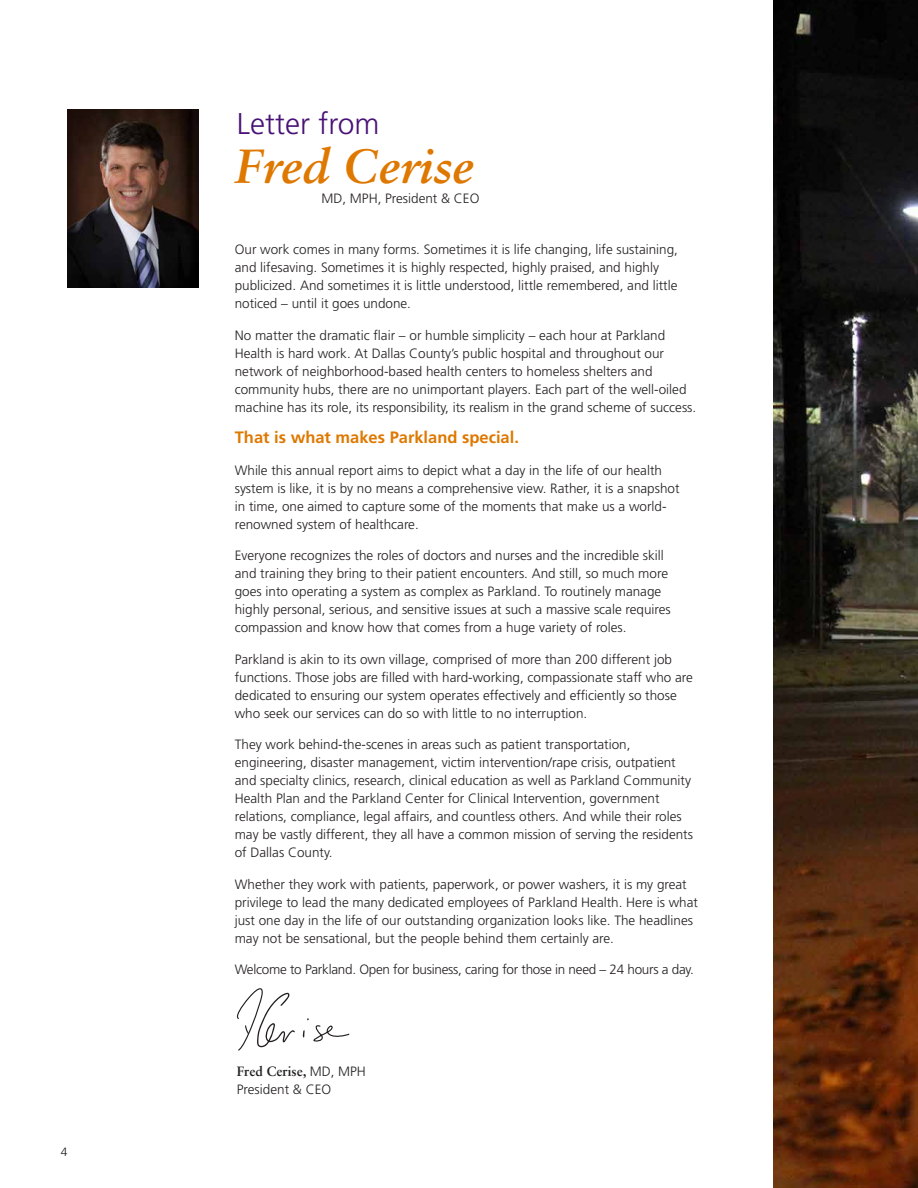
<style>
.page{position:relative;width:918px;height:1188px;background:#fff}
.page>*{position:absolute;margin:0;border:0;box-sizing:border-box;transform-origin:0 0}
.Body{font:italic 700 48px "Sabon LT Std";color:#de7800}
.Body-2{font:300 30px "Frutiger LT Std";color:#491276}
.Body-3{font:700 16.5px "Frutiger LT Std";color:#de7800}
.Body-4{font:300 13.5px/18px "Frutiger LT Std";color:#231f20}
.Body-5{font:300 13.5px "Frutiger LT Std";letter-spacing:-.02em;color:#231f20}
.Body-6{font:700 13.5px "Sabon LT Std";color:#231f20}
.t1{font:300 12px "Frutiger LT Std";color:#231f20}
.s1{font-family:"Frutiger LT Std";font-weight:300}
</style>
<div class="page">
<svg style="left:237px;top:988px;width:58px;height:63px"></svg>
<svg style="left:303px;top:1018px;width:46px;height:24px"></svg>
<img style="left:773px;top:0;width:145px;height:1188px">
<img style="left:68px;top:109px;width:130px;height:178px">
<p class="t1" style="left:61px;top:1145px;width:8px">4</p>
<p class="Body-2" style="left:237px;top:107px;width:144px">Letter from</p>
<p class="Body" style="left:235px;top:137px;width:241px">Fred Cerise</p>
<p class="Body-4" style="left:321px;top:189px;width:160px">MD, MPH, President &amp; CEO</p>
<p class="Body-4" style="left:235px;top:241px;width:445px">Our work comes in many forms. Sometimes it is life changing, life sustaining, and lifesaving. Sometimes it is highly respected, highly praised, and highly publicized. And sometimes it is little understood, little remembered, and little noticed – until it goes undone.</p>
<p class="Body-4" style="left:235px;top:326px;width:463px">No matter the dramatic flair – or humble simplicity – each hour at Parkland Health is hard work. At Dallas County’s public hospital and throughout our network of neighborhood-based health centers to homeless shelters and community hubs, there are no unimportant players. Each part of the well-oiled machine has its role, its responsibility, its realism in the grand scheme of success.</p>
<p class="Body-3" style="left:235px;top:428px;width:286px">That is what makes Parkland special.</p>
<p class="Body-4" style="left:235px;top:461px;width:446px">While this annual report aims to depict what a day in the life of our health system is like, it is by no means a comprehensive view. Rather, it is a snapshot in time, one aimed to capture some of the moments that make us a world&shy;renowned system of healthcare.</p>
<p class="Body-4" style="left:235px;top:547px;width:438px">Everyone recognizes the roles of doctors and nurses and the incredible skill and training they bring to their patient encounters. And still, so much more goes into operating a system as complex as Parkland. To routinely manage highly personal, serious, and sensitive issues at such a massive scale requires compassion and know how that comes from a huge variety of roles.</p>
<p class="Body-4" style="left:235px;top:650px;width:460px">Parkland is akin to its own village, comprised of more than 200 different job functions. Those jobs are filled with hard-working, compassionate staff who are dedicated to ensuring our system operates effectively and efficiently so those who seek our services can do so with little to no interruption.</p>
<p class="Body-4" style="left:235px;top:736px;width:460px">They work behind-the-scenes in areas such as patient transportation, engineering, disaster management, victim intervention/rape crisis, outpatient and specialty clinics, research, clinical education as well as Parkland Community Health Plan and the Parkland Center for Clinical Intervention, government relations, compliance, legal affairs, and countless others. And while their roles may be vastly different, they all have a common mission of serving the residents of Dallas County.</p>
<p class="Body-4" style="left:235px;top:875px;width:465px">Whether they work with patients, paperwork, or power washers, it is my great privilege to lead the many dedicated employees of Parkland Health. Here is what just one day in the life of our outstanding organization looks like. The headlines may not be sensational, but the people behind them certainly are.</p>
<p class="Body-5" style="left:235px;top:962px;width:461px">Welcome to Parkland. Open for business, caring for those in need – 24 hours a day.</p>
<p class="Body-6" style="left:237px;top:1062px;width:131px">Fred Cerise, <span class="s1">MD, MPH</span></p>
<p class="Body-4" style="left:237px;top:1080px;width:96px">President &amp; CEO</p>
</div>
